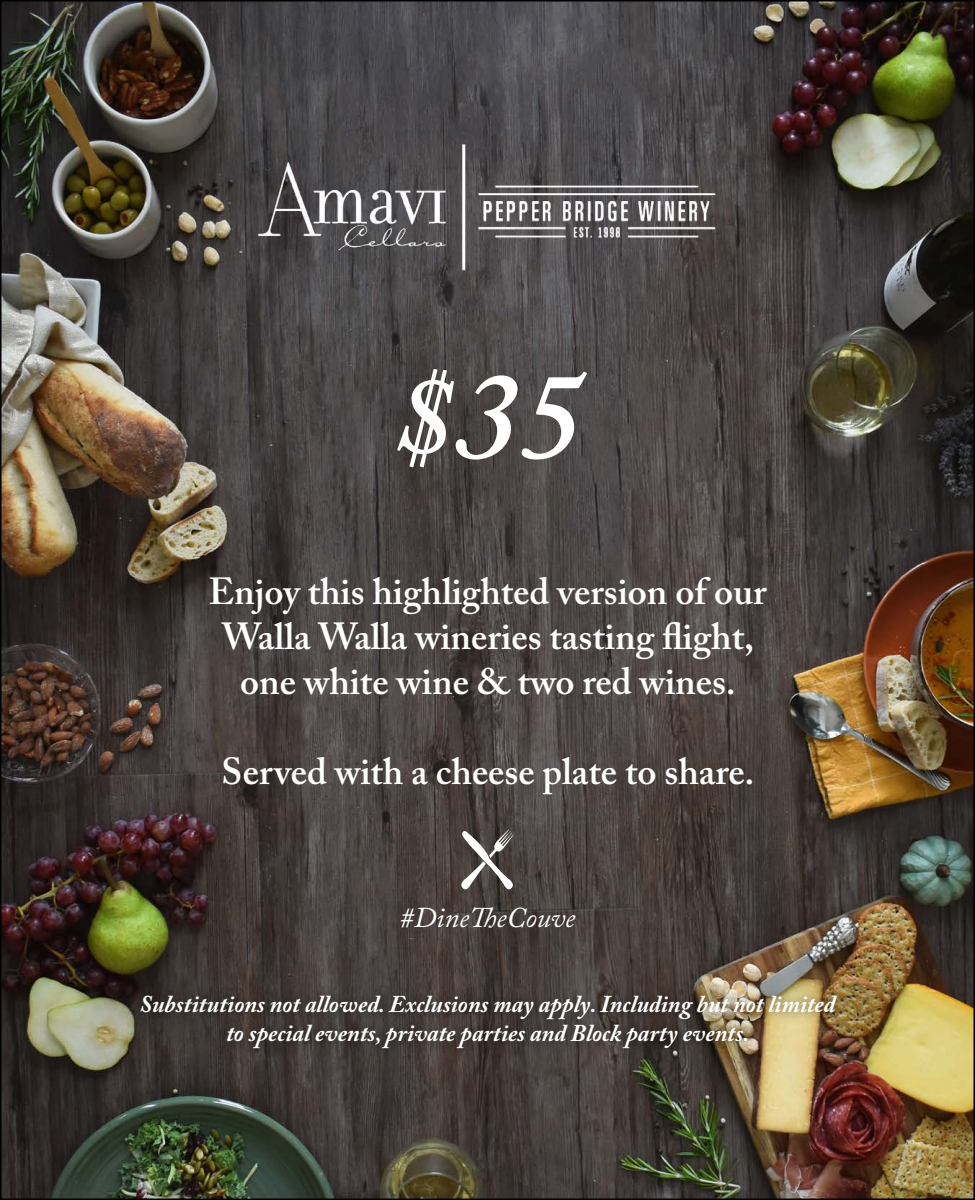
<style>
.page{position:relative;width:975px;height:1200px;background:#fff}
.page>*{position:absolute;margin:0;border:0;box-sizing:border-box;transform-origin:0 0}
.t1{font:italic 600 127.5px "Adobe Caslon Pro";color:#fff}
.t2{font:600 37.5px/45px "Adobe Caslon Pro";color:#fff;text-align:center}
.t3{font:italic 28.5px "Adobe Caslon Pro";color:#fff}
.t4{font:italic 700 24px/28.8px "Adobe Caslon Pro";color:#fff;text-align:center}
</style>
<div class="page">
<img style="left:3px;top:3px;width:969px;height:1194px">
<svg style="left:459px;top:829px;width:56px;height:63px"></svg>
<div style="left:129px;top:983px;width:721px;height:78px;background:#000;opacity:.25"></div>
<img style="left:241px;top:130px;width:493px;height:152px">
<h1 class="t1" style="left:392px;top:339px;width:193px">$35</h1>
<p class="t2" style="left:208px;top:569px;width:560px">Enjoy this highlighted version of our<br>Walla Walla wineries tasting flight, one white wine &amp; two red wines.</p>
<p class="t2" style="left:222px;top:749px;width:534px">Served with a cheese plate to share.</p>
<p class="t3" style="left:400px;top:900px;width:177px">#DineTheCouve</p>
<p class="t4" style="left:139px;top:989px;width:698px">Substitutions not allowed. Exclusions may apply. Including but not limited to special events, private parties and Block party events.</p>
</div>
